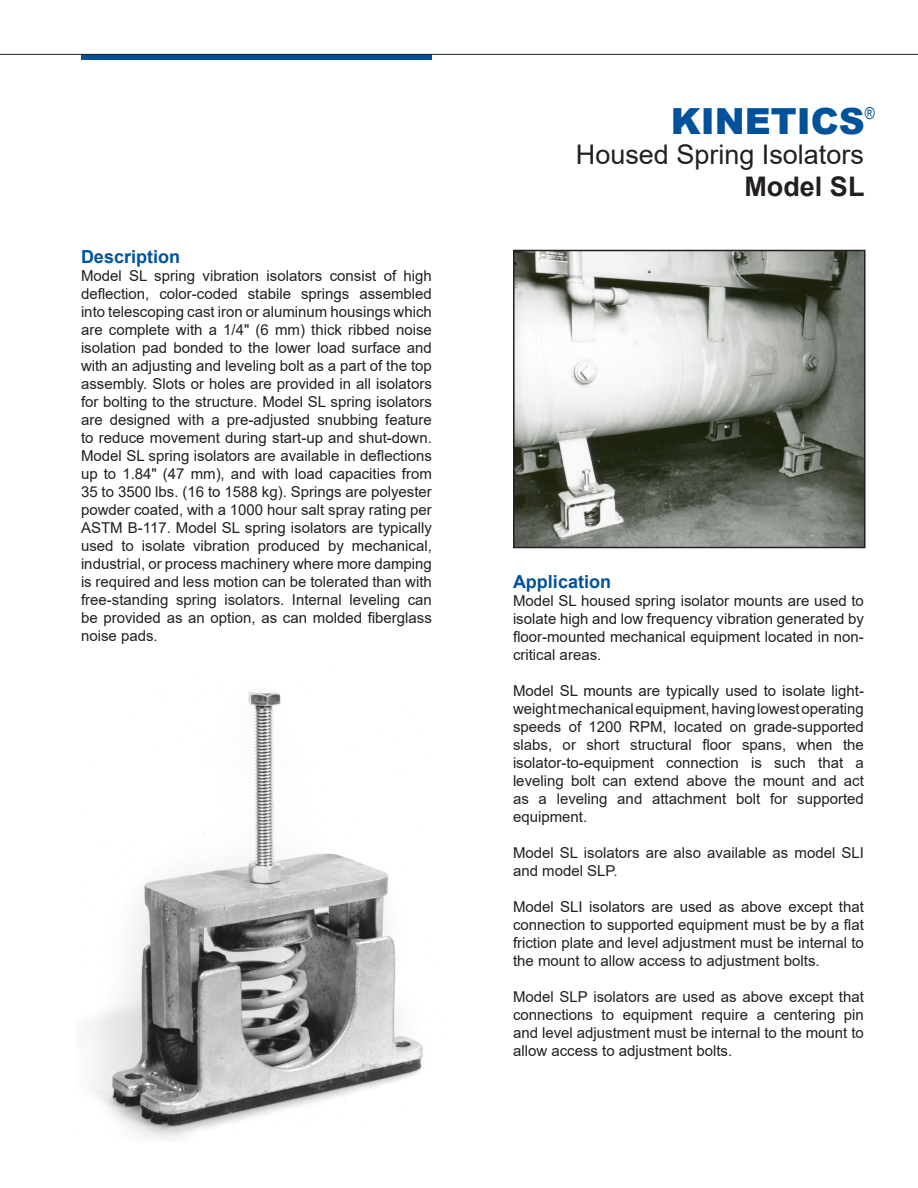
<style>
.page{position:relative;width:918px;height:1188px;background:#fff}
.page>*{position:absolute;margin:0;border:0;box-sizing:border-box;transform-origin:0 0}
.t1{font:900 36px "Arial";color:#01529a}
.t2{font:27px "Arial";color:#231f20}
.t3{font:700 27px "Arial";color:#231f20}
.t4{font:700 18px "Arial";color:#01529a}
.t5{font:15px/18px "Arial";color:#231f20;text-align:justify}
</style>
<div class="page">
<div style="left:81px;top:54px;width:351px;height:5px;background:#01529a"></div>
<hr style="left:0;top:54px;width:918px;height:1px;background:#231f20">
<img style="left:516px;top:253px;width:347px;height:292px">
<div style="left:513px;top:250px;width:353px;height:298px;border:2px solid #231f20"></div>
<img style="left:82px;top:691px;width:362px;height:448px">
<p class="t4" style="left:81px;top:244px;width:101px">Description</p>
<p class="t5" style="left:81px;top:266px;width:352px">Model SL spring vibration isolators consist of high deflection, color-coded stabile springs assembled into telescoping cast iron or aluminum housings which are complete with a 1/4" (6 mm) thick ribbed noise isolation pad bonded to the lower load surface and with an adjusting and leveling bolt as a part of the top assembly. Slots or holes are provided in all isolators for bolting to the structure. Model SL spring isolators are designed with a pre-adjusted snubbing feature to reduce movement during start-up and shut-down.<br>Model SL spring isolators are available in deflections up to 1.84" (47 mm), and with load capacities from 35 to 3500 lbs. (16 to 1588 kg). Springs are polyester powder coated, with a 1000 hour salt spray rating per ASTM B-117. Model SL spring isolators are typically used to isolate vibration produced by mechanical, industrial, or process machinery where more damping is required and less motion can be tolerated than with free-standing spring isolators. Internal leveling can be provided as an option, as can molded fiberglass noise pads.</p>
<p class="t1" style="left:671px;top:95px;width:205px">KINETICS<sup>®</sup></p>
<p class="t2" style="left:576px;top:136px;width:290px">Housed Spring Isolators</p>
<p class="t3" style="left:744px;top:168px;width:122px">Model SL</p>
<p class="t4" style="left:513px;top:569px;width:100px">Application</p>
<p class="t5" style="left:513px;top:592px;width:352px">Model SL housed spring isolator mounts are used to isolate high and low frequency vibration generated by floor-mounted mechanical equipment located in non&shy;critical areas.</p>
<p class="t5" style="left:513px;top:682px;width:352px">Model SL mounts are typically used to isolate light&shy;weight mechanical equipment, having lowest operating speeds of 1200 RPM, located on grade-supported slabs, or short structural floor spans, when the isolator-to-equipment connection is such that a leveling bolt can extend above the mount and act as a leveling and attachment bolt for supported equipment.</p>
<p class="t5" style="left:513px;top:844px;width:353px">Model SL isolators are also available as model SLI and model SLP.</p>
<p class="t5" style="left:513px;top:898px;width:353px">Model SLI isolators are used as above except that connection to supported equipment must be by a flat friction plate and level adjustment must be internal to the mount to allow access to adjustment bolts.</p>
<p class="t5" style="left:513px;top:988px;width:352px">Model SLP isolators are used as above except that connections to equipment require a centering pin and level adjustment must be internal to the mount to allow access to adjustment bolts.</p>
</div>
